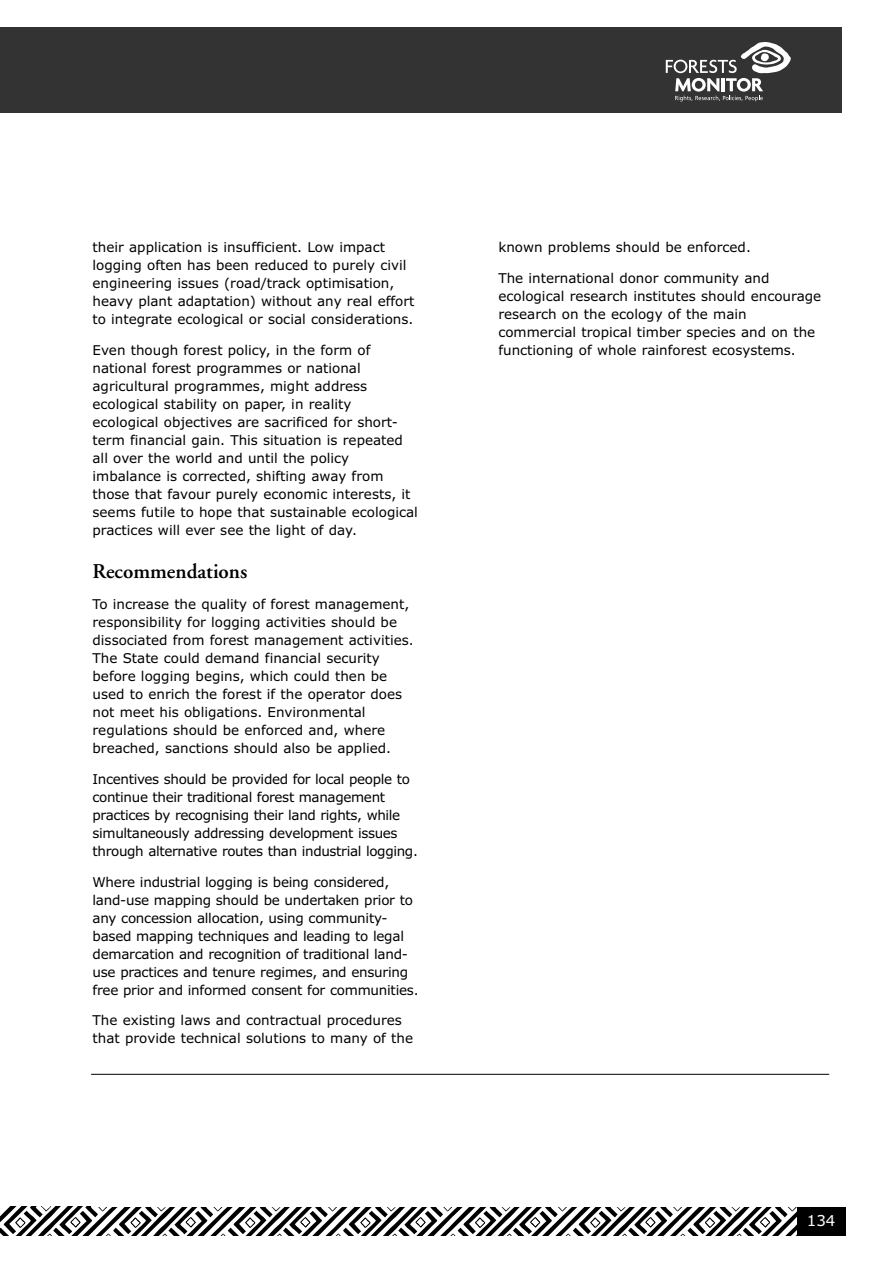
<style>
.page{position:relative;width:893px;height:1263px;background:#fff}
.page>*{position:absolute;margin:0;border:0;box-sizing:border-box;transform-origin:0 0}
.t1{font:600 21px "Adobe Garamond";color:#000}
.t2{font:15px "Verdana";color:#fff}
.t3{font:13.5px/18px "Verdana";color:#000}
.t4{font:13.5px/18px "Verdana";letter-spacing:-.02em;color:#000}
.t5{font:13.5px/18px "Verdana";letter-spacing:-.025em;color:#000}
</style>
<div class="page">
<div style="left:0;top:28px;width:842px;height:85px;background:#333"></div>
<svg style="left:666px;top:42px;width:125px;height:59px"></svg>
<div style="left:797px;top:1207px;width:48px;height:28px;background:#000"></div>
<svg style="left:0;top:1207px;width:797px;height:28px"></svg>
<hr style="left:91px;top:1074px;width:738px;height:1px;background:#000">
<p class="t3" style="left:93px;top:239px;width:324px">their application is insufficient. Low impact logging often has been reduced to purely civil engineering issues (road/track optimisation, heavy plant adaptation) without any real effort to integrate ecological or social considerations.</p>
<p class="t3" style="left:93px;top:342px;width:327px">Even though forest policy, in the form of national forest programmes or national agricultural programmes, might address ecological stability on paper, in reality ecological objectives are sacrificed for short&shy;term financial gain. This situation is repeated all over the world and until the policy imbalance is corrected, shifting away from those that favour purely economic interests, it seems futile to hope that sustainable ecological practices will ever see the light of day.</p>
<h1 class="t1" style="left:93px;top:563px;width:156px">Recommendations</h1>
<p class="t3" style="left:93px;top:596px;width:323px">To increase the quality of forest management, responsibility for logging activities should be dissociated from forest management activities.<br>The State could demand financial security before logging begins, which could then be used to enrich the forest if the operator does not meet his obligations. Environmental regulations should be enforced and, where breached, sanctions should also be applied.</p>
<p class="t5" style="left:93px;top:771px;width:327px">Incentives should be provided for local people to continue their traditional forest management practices by recognising their land rights, while simultaneously addressing development issues through alternative routes than industrial logging.</p>
<p class="t4" style="left:93px;top:874px;width:328px">Where industrial logging is being considered, land-use mapping should be undertaken prior to any concession allocation, using community&shy;based mapping techniques and leading to legal demarcation and recognition of traditional land&shy;use practices and tenure regimes, and ensuring free prior and informed consent for communities.</p>
<p class="t3" style="left:93px;top:1013px;width:322px">The existing laws and contractual procedures that provide technical solutions to many of the</p>
<p class="t3" style="left:498px;top:239px;width:254px">known problems should be enforced.</p>
<p class="t3" style="left:498px;top:270px;width:324px">The international donor community and ecological research institutes should encourage research on the ecology of the main commercial tropical timber species and on the functioning of whole rainforest ecosystems.</p>
<p class="t2" style="left:807px;top:1214px;width:30px">134</p>
</div>
